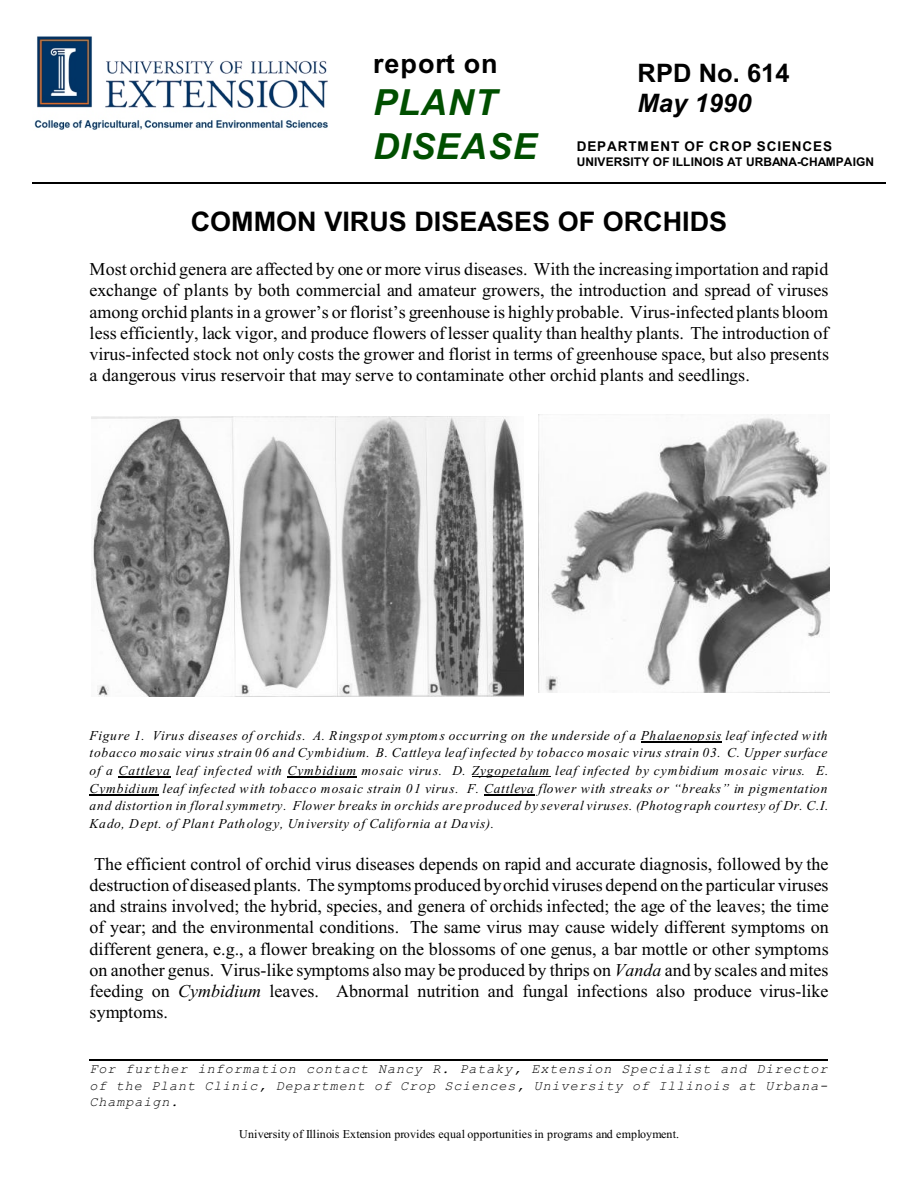
<style>
.page{position:relative;width:918px;height:1188px;background:#fff}
.page>*{position:absolute;margin:0;border:0;box-sizing:border-box;transform-origin:0 0}
.t1{font:italic 700 36px/43.8px "Arial";letter-spacing:.025em;color:#004f00}
.t2{font:700 27px "Arial";color:#000}
.t3{font:700 27px "Arial";letter-spacing:.035em;color:#000}
.t4{font:700 25.5px "Arial";letter-spacing:.005em;color:#000}
.t5{font:italic 700 25.5px "Arial";letter-spacing:.005em;color:#000}
.t6{font:18px/21.3px "Times New Roman";letter-spacing:.005em;color:#000;text-align:justify}
.t7{font:italic 13.5px/17.7px "Times New Roman";letter-spacing:.035em;color:#000;text-align:justify}
.t8{font:italic 13.5px/16.4px "Courier New";letter-spacing:.065em;color:#000;text-align:justify}
.t9{font:700 13.5px "Arial";letter-spacing:.065em;color:#000}
.t10{font:12px "Times New Roman";letter-spacing:.015em;color:#000}
.t11{font:700 12px "Arial";letter-spacing:.01em;color:#000}
.s1{font-style:italic}
</style>
<div class="page">
<hr style="left:90px;top:1059px;width:738px;height:2px;background:#000">
<img style="left:92px;top:416px;width:432px;height:281px">
<img style="left:539px;top:414px;width:291px;height:279px">
<img style="left:34px;top:36px;width:294px;height:94px">
<hr style="left:641px;top:741px;width:81px;height:1px;background:#000">
<hr style="left:119px;top:777px;width:52px;height:1px;background:#000">
<hr style="left:288px;top:777px;width:69px;height:1px;background:#000">
<hr style="left:472px;top:776px;width:78px;height:1px;background:#000">
<hr style="left:90px;top:794px;width:69px;height:1px;background:#000">
<hr style="left:484px;top:794px;width:51px;height:1px;background:#000">
<hr style="left:32px;top:182px;width:853px;height:2px;background:#000">
<h2 class="t3" style="left:373px;top:53px;width:126px">report on</h2>
<h1 class="t1" style="left:373px;top:84px;width:165px">PLANT<br>DISEASE</h1>
<h3 class="t4" style="left:638px;top:63px;width:154px">RPD No. 614</h3>
<h3 class="t5" style="left:638px;top:94px;width:115px">May 1990</h3>
<p class="t9" style="left:577px;top:141px;width:257px">DEPARTMENT OF CROP SCIENCES</p>
<p class="t11" style="left:577px;top:157px;width:299px">UNIVERSITY OF ILLINOIS AT URBANA-CHAMPAIGN</p>
<h2 class="t2" style="left:191px;top:211px;width:538px">COMMON VIRUS DISEASES OF ORCHIDS</h2>
<p class="t6" style="left:90px;top:260px;width:741px">Most orchid genera are affected by one or more virus diseases. With the increasing importation and rapid exchange of plants by both commercial and amateur growers, the introduction and spread of viruses among orchid plants in a grower’s or florist’s greenhouse is highly probable. Virus-infected plants bloom less efficiently, lack vigor, and produce flowers of lesser quality than healthy plants. The introduction of virus-infected stock not only costs the grower and florist in terms of greenhouse space, but also presents a dangerous virus reservoir that may serve to contaminate other orchid plants and seedlings.</p>
<p class="t7" style="left:90px;top:728px;width:741px">Figure 1. Virus diseases of orchids. A. Ringspot symptoms occurring on the underside of a Phalaenopsis leaf infected with tobacco mosaic virus strain 06 and Cymbidium. B. Cattleya leaf infected by tobacco mosaic virus strain 03. C. Upper surface of a Cattleya leaf infected with Cymbidium mosaic virus. D. Zygopetalum leaf infected by cymbidium mosaic virus. E.<br>Cymbidium leaf infected with tobacco mosaic strain 01 virus. F. Cattleya flower with streaks or “breaks” in pigmentation and distortion in floral symmetry. Flower breaks in orchids are produced by several viruses. (Photograph courtesy of Dr. C.I.<br>Kado, Dept. of Plant Pathology, University of California at Davis).</p>
<p class="t6" style="left:90px;top:855px;width:741px">The efficient control of orchid virus diseases depends on rapid and accurate diagnosis, followed by the destruction of diseased plants. The symptoms produced by orchid viruses depend on the particular viruses and strains involved; the hybrid, species, and genera of orchids infected; the age of the leaves; the time of year; and the environmental conditions. The same virus may cause widely different symptoms on different genera, e.g., a flower breaking on the blossoms of one genus, a bar mottle or other symptoms on another genus. Virus-like symptoms also may be produced by thrips on <span class="s1">Vanda</span> and by scales and mites feeding on <span class="s1">Cymbidium</span> leaves. Abnormal nutrition and fungal infections also produce virus-like symptoms.</p>
<p class="t8" style="left:90px;top:1062px;width:739px">For further information contact Nancy R. Pataky, Extension Specialist and Director of the Plant Clinic, Department of Crop Sciences, University of Illinois at Urbana-Champaign.</p>
<p class="t10" style="left:239px;top:1129px;width:442px">University of Illinois Extension provides equal opportunities in programs and employment.</p>
</div>
